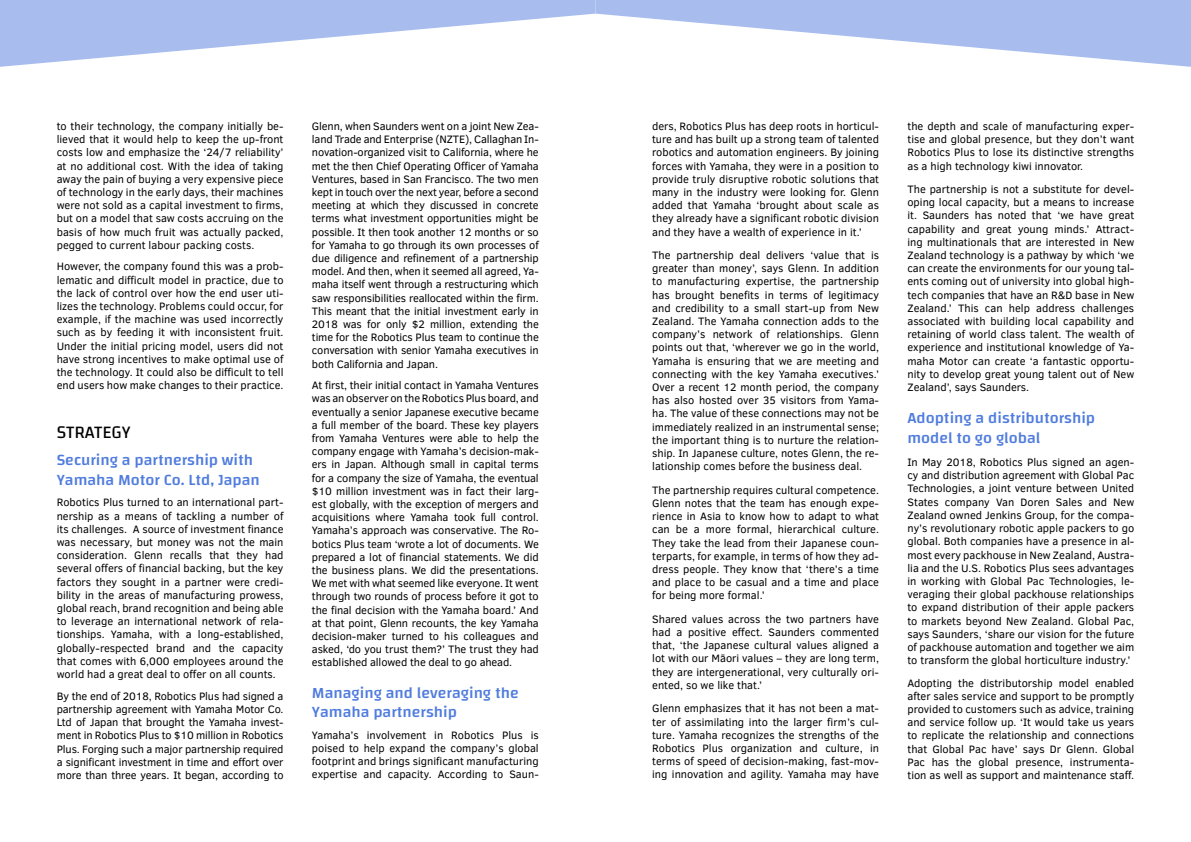
<style>
.page{position:relative;width:1191px;height:842px;background:#fff}
.page>*{position:absolute;margin:0;border:0;box-sizing:border-box;transform-origin:0 0}
.t1{font:18px "Changa";color:#000}
.t2{font:500 16px/19.2px "Changa";color:#507cdd}
.t3{font:11px/13.2px "Clear Sans";color:#000;text-align:justify}
</style>
<div class="page">
<svg style="left:595px;top:0;width:596px;height:67px;fill:#a8bdee"></svg>
<svg style="left:0;top:0;width:595px;height:67px;fill:#a8bdee"></svg>
<p class="t3" style="left:57px;top:119px;width:228px">to their technology, the company initially be&shy;lieved that it would help to keep the up-front costs low and emphasize the ‘24/7 reliability’ at no additional cost. With the idea of taking away the pain of buying a very expensive piece of technology in the early days, their machines were not sold as a capital investment to firms, but on a model that saw costs accruing on the basis of how much fruit was actually packed, pegged to current labour packing costs.</p>
<p class="t3" style="left:57px;top:260px;width:228px">However, the company found this was a prob&shy;lematic and difficult model in practice, due to the lack of control over how the end user uti&shy;lizes the technology. Problems could occur, for example, if the machine was used incorrectly such as by feeding it with inconsistent fruit.<br>Under the initial pricing model, users did not have strong incentives to make optimal use of the technology. It could also be difficult to tell end users how make changes to their practice.</p>
<h1 class="t1" style="left:57px;top:421px;width:75px">STRATEGY</h1>
<h2 class="t2" style="left:57px;top:450px;width:205px">Securing a partnership with<br>Yamaha Motor Co. Ltd, Japan</h2>
<p class="t3" style="left:57px;top:496px;width:228px">Robotics Plus turned to an international part&shy;nership as a means of tackling a number of its challenges. A source of investment finance was necessary, but money was not the main consideration. Glenn recalls that they had several offers of financial backing, but the key factors they sought in a partner were credi&shy;bility in the areas of manufacturing prowess, global reach, brand recognition and being able to leverage an international network of rela&shy;tionships. Yamaha, with a long-established, globally-respected brand and the capacity that comes with 6,000 employees around the world had a great deal to offer on all counts.</p>
<p class="t3" style="left:57px;top:689px;width:228px">By the end of 2018, Robotics Plus had signed a partnership agreement with Yamaha Motor Co.<br>Ltd of Japan that brought the Yamaha invest&shy;ment in Robotics Plus to $10 million in Robotics Plus. Forging such a major partnership required a significant investment in time and effort over more than three years. It began, according to</p>
<p class="t3" style="left:312px;top:119px;width:228px">Glenn, when Saunders went on a joint New Zea&shy;land Trade and Enterprise (NZTE), Callaghan In&shy;novation-organized visit to California, where he met the then Chief Operating Officer of Yamaha Ventures, based in San Francisco. The two men kept in touch over the next year, before a second meeting at which they discussed in concrete terms what investment opportunities might be possible. It then took another 12 months or so for Yamaha to go through its own processes of due diligence and refinement of a partnership model. And then, when it seemed all agreed, Ya&shy;maha itself went through a restructuring which saw responsibilities reallocated within the firm.<br>This meant that the initial investment early in 2018 was for only $2 million, extending the time for the Robotics Plus team to continue the conversation with senior Yamaha executives in both California and Japan.</p>
<p class="t3" style="left:312px;top:379px;width:228px">At first, their initial contact in Yamaha Ventures was an observer on the Robotics Plus board, and eventually a senior Japanese executive became a full member of the board. These key players from Yamaha Ventures were able to help the company engage with Yamaha’s decision-mak&shy;ers in Japan. Although small in capital terms for a company the size of Yamaha, the eventual $10 million investment was in fact their larg&shy;est globally, with the exception of mergers and acquisitions where Yamaha took full control.<br>Yamaha’s approach was conservative. The Ro&shy;botics Plus team ‘wrote a lot of documents. We prepared a lot of financial statements. We did the business plans. We did the presentations.<br>We met with what seemed like everyone. It went through two rounds of process before it got to the final decision with the Yamaha board.’ And at that point, Glenn recounts, the key Yamaha decision-maker turned to his colleagues and asked, ‘do you trust them?’ The trust they had established allowed the deal to go ahead.</p>
<h2 class="t2" style="left:312px;top:683px;width:208px">Managing and leveraging the<br>Yamaha partnership</h2>
<p class="t3" style="left:312px;top:728px;width:228px">Yamaha’s involvement in Robotics Plus is poised to help expand the company’s global footprint and brings significant manufacturing expertise and capacity. According to Saun-</p>
<p class="t3" style="left:652px;top:119px;width:228px">ders, Robotics Plus has deep roots in horticul&shy;ture and has built up a strong team of talented robotics and automation engineers. By joining forces with Yamaha, they were in a position to provide truly disruptive robotic solutions that many in the industry were looking for. Glenn added that Yamaha ‘brought about scale as they already have a significant robotic division and they have a wealth of experience in it.’</p>
<p class="t3" style="left:652px;top:249px;width:228px">The partnership deal delivers ‘value that is greater than money’, says Glenn. In addition to manufacturing expertise, the partnership has brought benefits in terms of legitimacy and credibility to a small start-up from New Zealand. The Yamaha connection adds to the company’s network of relationships. Glenn points out that, ‘wherever we go in the world, Yamaha is ensuring that we are meeting and connecting with the key Yamaha executives.’ Over a recent 12 month period, the company has also hosted over 35 visitors from Yama&shy;ha. The value of these connections may not be immediately realized in an instrumental sense; the important thing is to nurture the relation&shy;ship. In Japanese culture, notes Glenn, the re&shy;lationship comes before the business deal.</p>
<p class="t3" style="left:652px;top:483px;width:228px">The partnership requires cultural competence.<br>Glenn notes that the team has enough expe&shy;rience in Asia to know how to adapt to what can be a more formal, hierarchical culture.<br>They take the lead from their Japanese coun&shy;terparts, for example, in terms of how they ad&shy;dress people. They know that ‘there’s a time and place to be casual and a time and place for being more formal.’</p>
<p class="t3" style="left:652px;top:612px;width:228px">Shared values across the two partners have had a positive effect. Saunders commented that, ‘the Japanese cultural values aligned a lot with our Māori values – they are long term, they are intergenerational, very culturally ori&shy;ented, so we like that.’</p>
<p class="t3" style="left:652px;top:702px;width:228px">Glenn emphasizes that it has not been a mat&shy;ter of assimilating into the larger firm’s cul&shy;ture. Yamaha recognizes the strengths of the Robotics Plus organization and culture, in terms of speed of decision-making, fast-mov&shy;ing innovation and agility. Yamaha may have</p>
<p class="t3" style="left:907px;top:119px;width:228px">the depth and scale of manufacturing exper&shy;tise and global presence, but they don’t want Robotics Plus to lose its distinctive strengths as a high technology kiwi innovator.</p>
<p class="t3" style="left:907px;top:183px;width:228px">The partnership is not a substitute for devel&shy;oping local capacity, but a means to increase it. Saunders has noted that ‘we have great capability and great young minds.’ Attract&shy;ing multinationals that are interested in New Zealand technology is a pathway by which ‘we can create the environments for our young tal&shy;ents coming out of university into global high&shy;tech companies that have an R&amp;D base in New Zealand.’ This can help address challenges associated with building local capability and retaining of world class talent. The wealth of experience and institutional knowledge of Ya&shy;maha Motor can create ‘a fantastic opportu&shy;nity to develop great young talent out of New Zealand’, says Saunders.</p>
<h2 class="t2" style="left:907px;top:408px;width:189px">Adopting a distributorship model to go global</h2>
<p class="t3" style="left:907px;top:456px;width:228px">In May 2018, Robotics Plus signed an agen&shy;cy and distribution agreement with Global Pac Technologies, a joint venture between United States company Van Doren Sales and New Zealand owned Jenkins Group, for the compa&shy;ny’s revolutionary robotic apple packers to go global. Both companies have a presence in al&shy;most every packhouse in New Zealand, Austra&shy;lia and the U.S. Robotics Plus sees advantages in working with Global Pac Technologies, le&shy;veraging their global packhouse relationships to expand distribution of their apple packers to markets beyond New Zealand. Global Pac, says Saunders, ‘share our vision for the future of packhouse automation and together we aim to transform the global horticulture industry.’</p>
<p class="t3" style="left:907px;top:676px;width:228px">Adopting the distributorship model enabled after sales service and support to be promptly provided to customers such as advice, training and service follow up. ‘It would take us years to replicate the relationship and connections that Global Pac have’ says Dr Glenn. Global Pac has the global presence, instrumenta&shy;tion as well as support and maintenance staff.</p>
</div>
